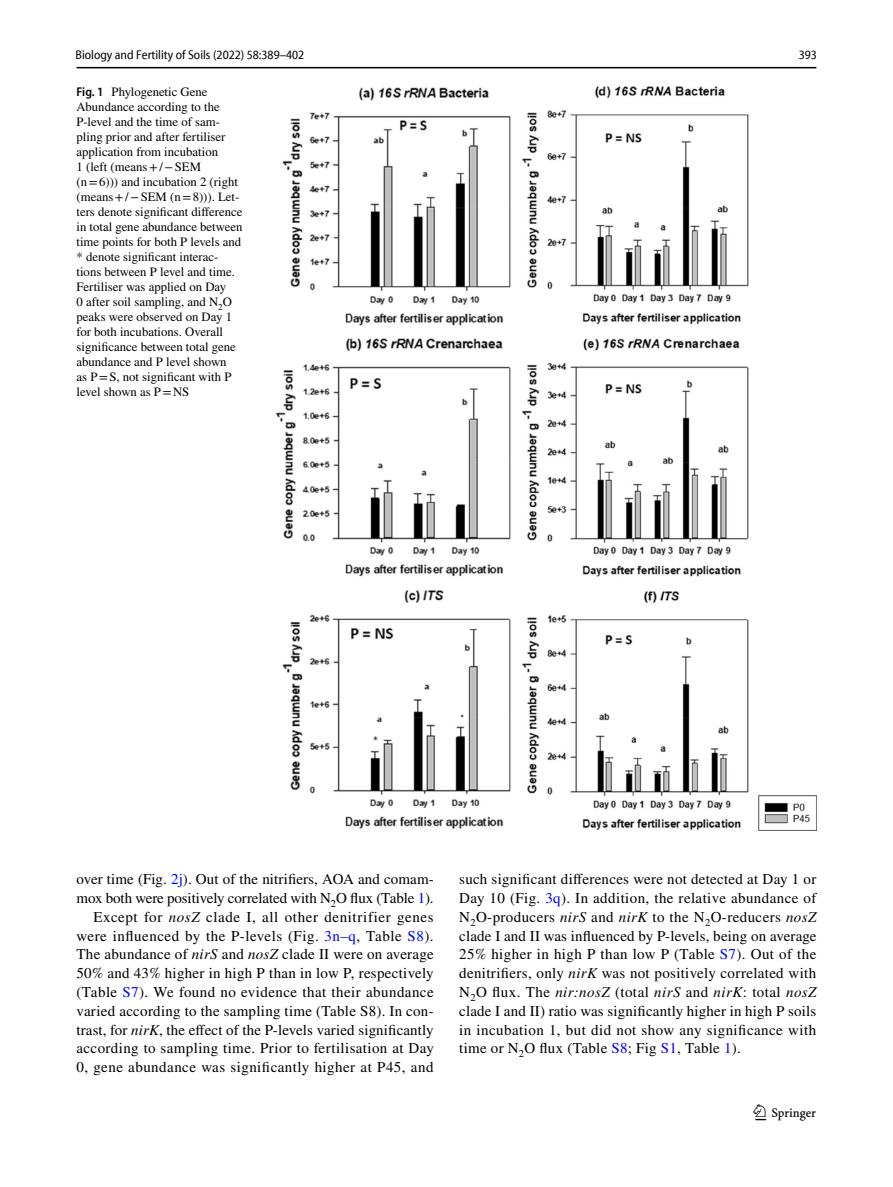
<style>
.page{position:relative;width:893px;height:1187px;background:#fff}
.page>*{position:absolute;margin:0;border:0;box-sizing:border-box;transform-origin:0 0}
.t1{font:22.5px "Springnew Regular 3";color:#000}
.t2{font:15px/18.8px "STIX";letter-spacing:.02em;color:#000;text-align:right}
.t3{font:12.75px/15px "STIX";color:#000}
.t4{font:semi-condensed 12.75px "Myriad Pro Unic";color:#000}
.s1{font-family:"Myriad Pro";font-weight:600;font-stretch:semi-condensed}
.s2{color:#00f}
.s3{font-style:italic}
</style>
<div class="page">
<hr style="left:77px;top:67px;width:739px;height:1px;background:#000">
<img style="left:276px;top:87px;width:540px;height:743px">
<p class="t4" style="left:76px;top:50px;width:230px">Biology and Fertility of Soils (2022) 58:389–402</p>
<p class="t4" style="left:799px;top:50px;width:20px">393</p>
<p class="t3" style="left:77px;top:85px;width:167px"><span class="s1">Fig. 1</span> Phylogenetic Gene<br>Abundance according to the<br>P-level and the time of sam&shy;pling prior and after fertiliser application from incubation<br>1 (left (means+/−SEM (n=6))) and incubation 2 (right (means+/−SEM (n=8))). Let&shy;ters denote significant difference in total gene abundance between time points for both P levels and * denote significant interac&shy;tions between P level and time.<br>Fertiliser was applied on Day<br>0 after soil sampling, and N<sub>2</sub>O peaks were observed on Day 1 for both incubations. Overall significance between total gene abundance and P level shown<br>as P=S, not significant with P level shown as P=NS</p>
<p class="t2" style="left:77px;top:871px;width:359px">over time (Fig. <span class="s2">2j</span>). Out of the nitrifiers, AOA and comam&shy;mox both were positively correlated with N<sub>2</sub>O flux (Table <span class="s2">1</span>).<br>Except for <span class="s3">nosZ</span> clade I, all other denitrifier genes were influenced by the P-levels (Fig. <span class="s2">3n–q</span>, Table <span class="s2">S8</span>).<br>The abundance of <span class="s3">nirS</span> and <span class="s3">nosZ</span> clade II were on average 50% and 43% higher in high P than in low P, respectively (Table <span class="s2">S7</span>). We found no evidence that their abundance varied according to the sampling time (Table S8). In con&shy;trast, for <span class="s3">nirK</span>, the effect of the P-levels varied significantly according to sampling time. Prior to fertilisation at Day 0, gene abundance was significantly higher at P45, and</p>
<p class="t2" style="left:459px;top:871px;width:359px;text-align:justify">such significant differences were not detected at Day 1 or Day 10 (Fig. <span class="s2">3q</span>). In addition, the relative abundance of N<sub>2</sub>O-producers <span class="s3">nirS</span> and <span class="s3">nirK</span> to the N<sub>2</sub>O-reducers <span class="s3">nosZ </span>clade I and II was influenced by P-levels, being on average 25% higher in high P than low P (Table <span class="s2">S7</span>). Out of the denitrifiers, only <span class="s3">nirK</span> was not positively correlated with N<sub>2</sub>O flux. The <span class="s3">nir:nosZ</span> (total <span class="s3">nirS</span> and <span class="s3">nirK</span>: total <span class="s3">nosZ </span>clade I and II) ratio was significantly higher in high P soils in incubation 1, but did not show any significance with time or N<sub>2</sub>O flux (Table <span class="s2">S8</span>; Fig <span class="s2">S1</span>, Table <span class="s2">1</span>).</p>
<h1 class="t1" style="left:755px;top:1104px;width:62px">1 3</h1>
</div>
